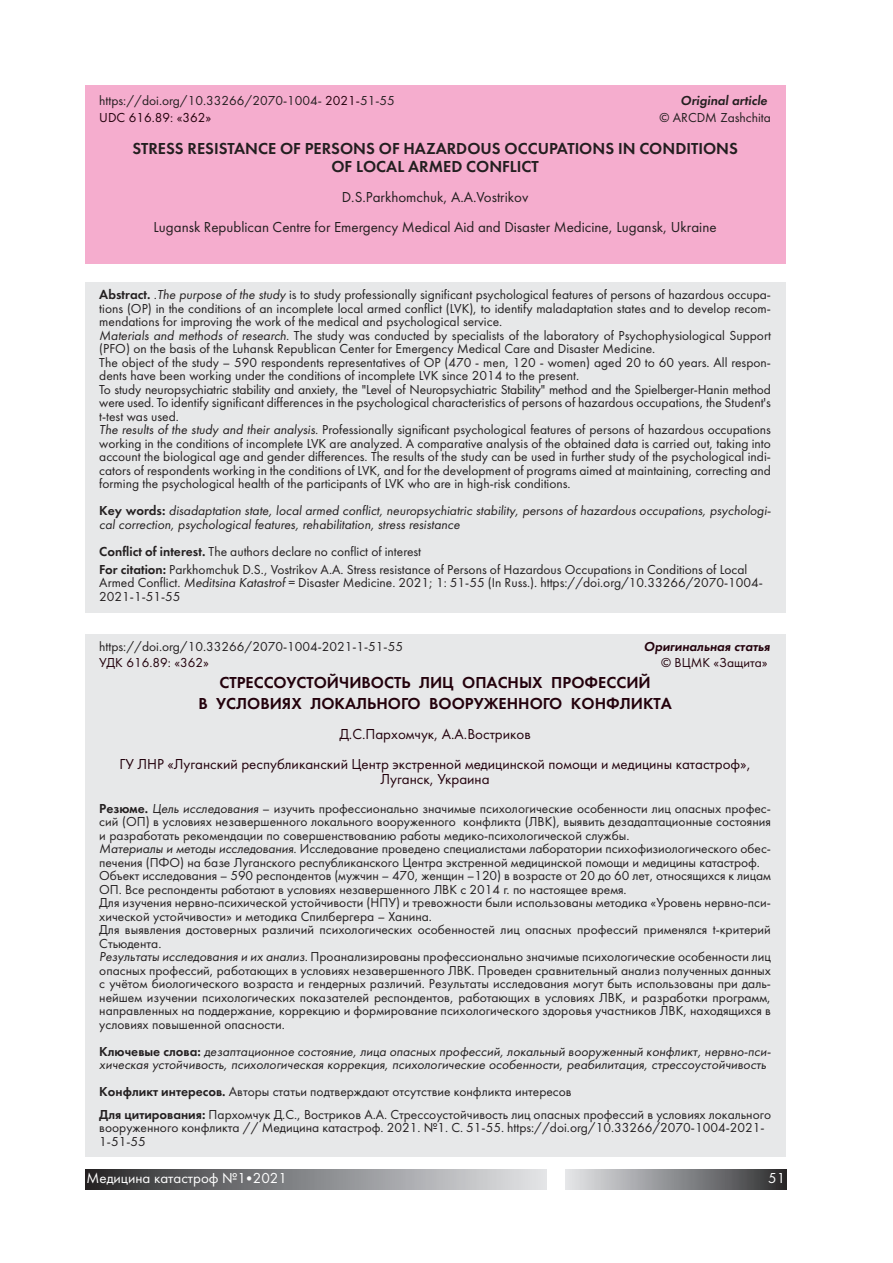
<style>
.page{position:relative;width:893px;height:1263px;background:#fff}
.page>*{position:absolute;margin:0;border:0;box-sizing:border-box;transform-origin:0 0}
.t1{font:16.5px/18px "Futura Demi C";color:#231f20;text-align:center}
.t2{font:16.5px/21px "Futura Demi C";color:#23010c;text-align:center}
.t3{font:15px/30px "Futura Book C";color:#23010c;text-align:center}
.t4{font:15px/30px "Futura Book C";color:#231f20;text-align:center}
.t5{font:15px "Futura Book C";color:#fff}
.t6{font:13.5px/13.5px "Futura Book C";color:#231f20}
.t7{font:italic 13.5px/13.5px "Futura Book C";color:#231f20}
.t8{font:13.5px "Futura Book C";color:#23010c}
.t9{font:italic 13.5px "Futura Demi C";color:#23010c}
.t10{font:italic 13.5px "Futura Demi C";color:#231f20}
.s1{color:#23010c}
.s2{font-family:"Futura Demi C"}
.s3{font-style:italic}
.s4{font-family:"Futura Demi C";font-style:normal}
</style>
<div class="page">
<div style="left:85px;top:1169px;width:461px;height:21px;background:linear-gradient(to right,#2b2b2d,#e5e6ea)"></div>
<div style="left:566px;top:1169px;width:221px;height:21px;background:linear-gradient(to right,#e5e7ea,#2e2e30)"></div>
<div style="left:85px;top:85px;width:700px;height:178px;background:#f5adce"></div>
<div style="left:85px;top:282px;width:700px;height:331px;background:#e7e8e9"></div>
<div style="left:85px;top:634px;width:700px;height:523px;background:#e7e8e9"></div>
<p class="t6" style="left:99px;top:94px;width:297px">https://doi.org/10.33266/2070-1004- <span class="s1">2021-</span>51-55</p>
<p class="t10" style="left:681px;top:93px;width:88px">Original article</p>
<p class="t8" style="left:99px;top:109px;width:114px">UDC 616.89: «362»</p>
<p class="t6" style="left:659px;top:110px;width:113px">© ARCDM Zashchita</p>
<p class="t1" style="left:132px;top:139px;width:607px">STRESS RESISTANCE OF PERSONS OF HAZARDOUS OCCUPATIONS IN CONDITIONS<br>OF LOCAL ARMED CONFLICT</p>
<p class="t4" style="left:154px;top:182px;width:564px">D.S.Parkhomchuk, A.A.Vostrikov<br>Lugansk Republican Centre for Emergency Medical Aid and Disaster Medicine, Lugansk, Ukraine</p>
<p class="t6" style="left:99px;top:288px;width:673px"><span class="s2">Abstract.</span> <span class="s3">.The purpose of the study</span> is to study professionally significant psychological features of persons of hazardous occupa&shy;tions (OP) in the conditions of an incomplete local armed conflict (LVK), to identify maladaptation states and to develop recom&shy;mendations for improving the work of the medical and psychological service.<br><span class="s3">Materials and methods of research.</span> The study was conducted by specialists of the laboratory of Psychophysiological Support (PFO) on the basis of the Luhansk Republican Center for Emergency Medical Care and Disaster Medicine.<br>The object of the study – 590 respondents representatives of OP (470 - men, 120 - women) aged 20 to 60 years. All respon&shy;dents have been working under the conditions of incomplete LVK since 2014 to the present.<br>To study neuropsychiatric stability and anxiety, the "Level of Neuropsychiatric Stability" method and the Spielberger-Hanin method were used. To identify significant differences in the psychological characteristics of persons of hazardous occupations, the Student's t-test was used.<br><span class="s3">The results of the study and their analysis.</span> Professionally significant psychological features of persons of hazardous occupations working in the conditions of incomplete LVK are analyzed. A comparative analysis of the obtained data is carried out, taking into account the biological age and gender differences. The results of the study can be used in further study of the psychological indi&shy;cators of respondents working in the conditions of LVK, and for the development of programs aimed at maintaining, correcting and forming the psychological health of the participants of LVK who are in high-risk conditions.</p>
<p class="t7" style="left:99px;top:504px;width:672px"><span class="s4">Key words:</span> disadaptation state, local armed conflict, neuropsychiatric stability, persons of hazardous occupations, psychologi&shy;cal correction, psychological features, rehabilitation, stress resistance</p>
<p class="t6" style="left:99px;top:542px;width:650px;line-height:17.7px"><span class="s2">Conflict of interest.</span> The authors declare no conflict of interest<br><span class="s2">For citation:</span> Parkhomchuk D.S., Vostrikov A.A. Stress resistance of Persons of Hazardous Occupations in Conditions of Local</p>
<p class="t6" style="left:99px;top:576px;width:665px">Armed Conflict. <span class="s3">Meditsina Katastrof</span> = Disaster Medicine. 2021; 1: 51-55 (In Russ.). https://doi.org/10.33266/2070-1004-<br>2021-1-51-55</p>
<p class="t6" style="left:99px;top:639px;width:305px">https://doi.org/10.33266/2070-1004-2021-1-51-55</p>
<p class="t9" style="left:644px;top:638px;width:128px">Оригинальная статья</p>
<p class="t8" style="left:99px;top:655px;width:111px">УДК 616.89: «362»</p>
<p class="t8" style="left:661px;top:655px;width:108px">© ВЦМК «Защита»</p>
<p class="t2" style="left:198px;top:672px;width:475px">СТРЕССОУСТОЙЧИВОСТЬ ЛИЦ ОПАСНЫХ ПРОФЕССИЙ<br>В УСЛОВИЯХ ЛОКАЛЬНОГО ВООРУЖЕННОГО КОНФЛИКТА</p>
<p class="t3" style="left:119px;top:719px;width:633px">Д.С.Пархомчук, А.А.Востриков<br>ГУ ЛНР «Луганский республиканский Центр экстренной медицинской помощи и медицины катастроф»,</p>
<p class="t3" style="left:381px;top:764px;width:111px">Луганск, Украина</p>
<p class="t6" style="left:99px;top:801px;width:673px"><span class="s2">Резюме.</span> <span class="s3">Цель исследования</span> – изучить профессионально значимые психологические особенности лиц опасных профес&shy;сий (ОП) в условиях незавершенного локального вооруженного конфликта (ЛВК), выявить дезадаптационные состояния и разработать рекомендации по совершенствованию работы медико-психологической службы.<br><span class="s3">Материалы и методы исследования.</span> Исследование проведено специалистами лаборатории психофизиологического обес&shy;печения (ПФО) на базе Луганского республиканского Центра экстренной медицинской помощи и медицины катастроф.<br>Объект исследования – 590 респондентов (мужчин – 470, женщин –120) в возрасте от 20 до 60 лет, относящихся к лицам ОП. Все респонденты работают в условиях незавершенного ЛВК с 2014 г. по настоящее время.<br>Для изучения нервно-психической устойчивости (НПУ) и тревожности были использованы методика «Уровень нервно-пси&shy;хической устойчивости» и методика Спилбергера – Ханина.<br>Для выявления достоверных различий психологических особенностей лиц опасных профессий применялся t-критерий Стьюдента.<br><span class="s3">Результаты исследования и их анализ.</span> Проанализированы профессионально значимые психологические особенности лиц опасных профессий, работающих в условиях незавершенного ЛВК. Проведен сравнительный анализ полученных данных с учётом биологического возраста и гендерных различий. Результаты исследования могут быть использованы при даль&shy;нейшем изучении психологических показателей респондентов, работающих в условиях ЛВК, и разработки программ, направленных на поддержание, коррекцию и формирование психологического здоровья участников ЛВК, находящихся в условиях повышенной опасности.</p>
<p class="t7" style="left:99px;top:1044px;width:672px"><span class="s4">Ключевые слова:</span> дезаптационное состояние, лица опасных профессий, локальный вооруженный конфликт, нервно-пси&shy;хическая устойчивость, психологическая коррекция, психологические особенности, реабилитация, стрессоустойчивость</p>
<p class="t6" style="left:99px;top:1081px;width:673px;line-height:22px"><span class="s2">Конфликт интересов.</span> Авторы статьи подтверждают отсутствие конфликта интересов<br><span class="s2">Для цитирования:</span> Пархомчук Д.С., Востриков А.А. Стрессоустойчивость лиц опасных профессий в условиях локального</p>
<p class="t6" style="left:99px;top:1120px;width:667px">вооруженного конфликта // Медицина катастроф. 2021. №1. С. 51-55. https://doi.org/10.33266/2070-1004-2021-<br>1-51-55</p>
<p class="t5" style="left:87px;top:1169px;width:202px">Медицина катастроф №1•2021</p>
<p class="t5" style="left:768px;top:1169px;width:19px">51</p>
</div>
